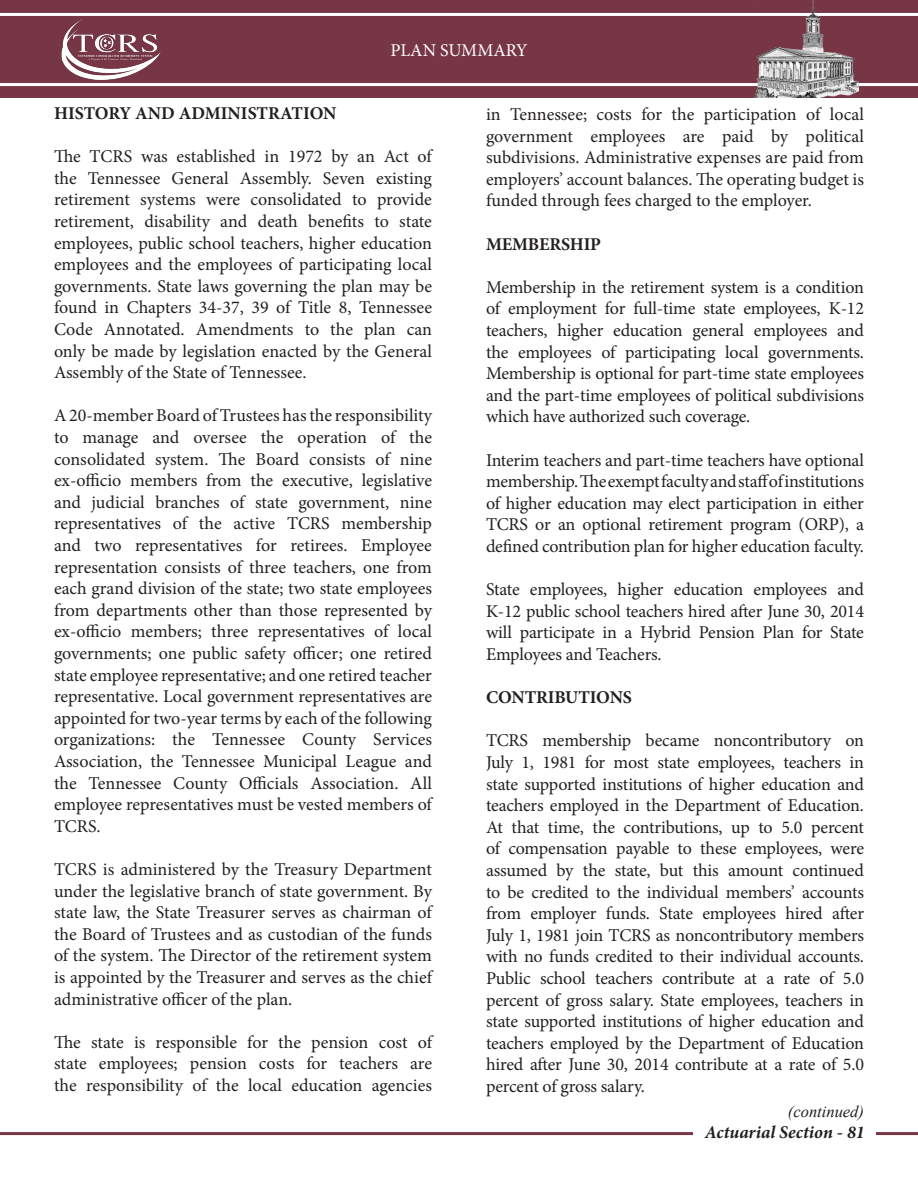
<style>
.page{position:relative;width:918px;height:1188px;background:#fff}
.page>*{position:absolute;margin:0;border:0;box-sizing:border-box;transform-origin:0 0}
.t1{font:18px/21.6px "Minion Pro";letter-spacing:-.01em;color:#231f20;text-align:justify}
.t2{font:700 18px "Minion Pro";letter-spacing:-.01em;color:#231f20}
.t3{font:italic 700 18px "Minion Pro";color:#231f20}
.t4{font:18px "Minion Pro";color:#fff}
.t5{font:italic 16.5px "Times New Roman";color:#231f20}
</style>
<div class="page">
<hr style="left:0;top:1132px;width:918px;height:3px;background:#773646">
<div style="left:694px;top:1125px;width:182px;height:20px;background:#fff"></div>
<div style="left:0;top:0;width:918px;height:97px;background:#773646"></div>
<hr style="left:0;top:13px;width:918px;height:3px;background:#fff">
<hr style="left:0;top:83px;width:918px;height:3px;background:#fff">
<img style="left:754px;top:0;width:110px;height:97px">
<img style="left:61px;top:19px;width:100px;height:60px">
<p class="t4" style="left:390px;top:38px;width:139px">PLAN SUMMARY</p>
<p class="t2" style="left:54px;top:100px;width:284px">HISTORY AND ADMINISTRATION</p>
<p class="t1" style="left:54px;top:146px;width:380px">The TCRS was established in 1972 by an Act of the Tennessee General Assembly. Seven existing retirement systems were consolidated to provide retirement, disability and death benefits to state employees, public school teachers, higher education employees and the employees of participating local governments. State laws governing the plan may be found in Chapters 34-37, 39 of Title 8, Tennessee Code Annotated. Amendments to the plan can only be made by legislation enacted by the General Assembly of the State of Tennessee.</p>
<p class="t1" style="left:54px;top:405px;width:380px">A 20-member Board of Trustees has the responsibility to manage and oversee the operation of the consolidated system. The Board consists of nine ex-officio members from the executive, legislative and judicial branches of state government, nine representatives of the active TCRS membership and two representatives for retirees. Employee representation consists of three teachers, one from each grand division of the state; two state employees from departments other than those represented by ex-officio members; three representatives of local governments; one public safety officer; one retired state employee representative; and one retired teacher representative. Local government representatives are appointed for two-year terms by each of the following organizations: the Tennessee County Services Association, the Tennessee Municipal League and the Tennessee County Officials Association. All employee representatives must be vested members of TCRS.</p>
<p class="t1" style="left:54px;top:858px;width:380px">TCRS is administered by the Treasury Department under the legislative branch of state government. By state law, the State Treasurer serves as chairman of the Board of Trustees and as custodian of the funds of the system. The Director of the retirement system is appointed by the Treasurer and serves as the chief administrative officer of the plan.</p>
<p class="t1" style="left:54px;top:1031px;width:380px">The state is responsible for the pension cost of state employees; pension costs for teachers are the responsibility of the local education agencies</p>
<p class="t1" style="left:486px;top:104px;width:380px">in Tennessee; costs for the participation of local government employees are paid by political subdivisions. Administrative expenses are paid from employers’ account balances. The operating budget is funded through fees charged to the employer.</p>
<p class="t2" style="left:486px;top:231px;width:117px">MEMBERSHIP</p>
<p class="t1" style="left:486px;top:276px;width:380px">Membership in the retirement system is a condition of employment for full-time state employees, K-12 teachers, higher education general employees and the employees of participating local governments.<br>Membership is optional for part-time state employees and the part-time employees of political subdivisions which have authorized such coverage.</p>
<p class="t1" style="left:486px;top:449px;width:380px">Interim teachers and part-time teachers have optional membership. The exempt faculty and staff of institutions of higher education may elect participation in either TCRS or an optional retirement program (ORP), a defined contribution plan for higher education faculty.</p>
<p class="t1" style="left:486px;top:579px;width:380px">State employees, higher education employees and K-12 public school teachers hired after June 30, 2014 will participate in a Hybrid Pension Plan for State Employees and Teachers.</p>
<p class="t2" style="left:486px;top:685px;width:147px">CONTRIBUTIONS</p>
<p class="t1" style="left:486px;top:730px;width:380px">TCRS membership became noncontributory on July 1, 1981 for most state employees, teachers in state supported institutions of higher education and teachers employed in the Department of Education.<br>At that time, the contributions, up to 5.0 percent of compensation payable to these employees, were assumed by the state, but this amount continued to be credited to the individual members’ accounts from employer funds. State employees hired after July 1, 1981 join TCRS as noncontributory members with no funds credited to their individual accounts.<br>Public school teachers contribute at a rate of 5.0 percent of gross salary. State employees, teachers in state supported institutions of higher education and teachers employed by the Department of Education hired after June 30, 2014 contribute at a rate of 5.0 percent of gross salary.</p>
<p class="t5" style="left:788px;top:1100px;width:78px">(continued)</p>
<p class="t3" style="left:705px;top:1120px;width:162px">Actuarial Section - 81</p>
</div>
